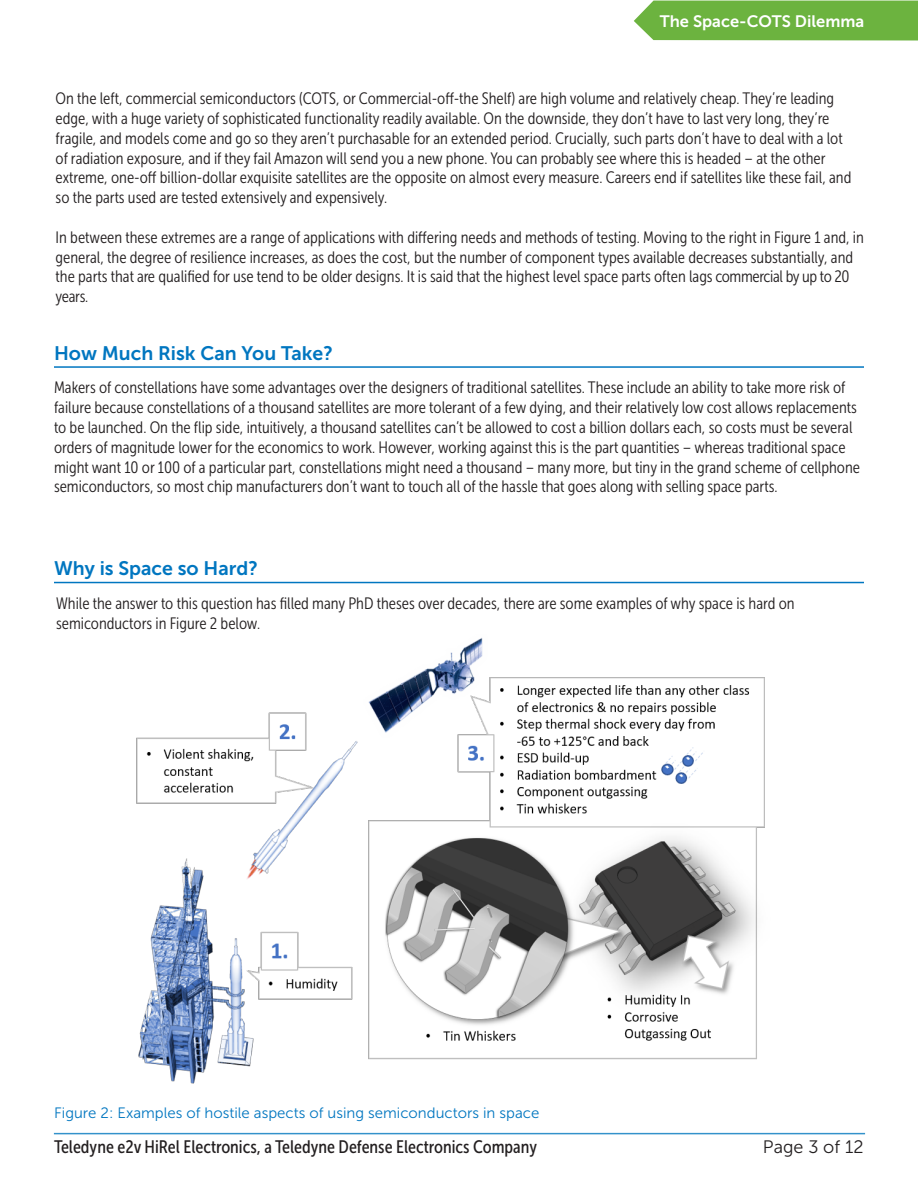
<style>
.page{position:relative;width:918px;height:1188px;background:#fff}
.page>*{position:absolute;margin:0;border:0;box-sizing:border-box;transform-origin:0 0}
.Section_Headings{font:19.5px "Museo Sans 700";color:#0076c0}
.t1{font:18px "Museo Sans Cond 500";color:#231f20}
.t2{font:18px "Museo Sans 300";color:#231f20}
.t3{font:16.5px/19.8px "Museo Sans Cond 300";color:#231f20}
.t4{font:16.5px "Museo Sans 700";color:#fff}
.t5{font:15px "Museo Sans 300";color:#0076c0}
</style>
<div class="page">
<hr style="left:54px;top:1133px;width:811px;height:1px;background:#0077bf">
<div style="left:634px;top:1px;width:284px;height:39px;background:#6cb33f"></div>
<hr style="left:54px;top:366px;width:810px;height:2px;background:#0076c0">
<hr style="left:54px;top:582px;width:810px;height:1px;background:#0076c0">
<img style="left:136px;top:638px;width:629px;height:446px">
<p class="t4" style="left:660px;top:12px;width:206px">The Space-COTS Dilemma</p>
<p class="t3" style="left:56px;top:89px;width:797px">On the left, commercial semiconductors (COTS, or Commercial-off-the Shelf) are high volume and relatively cheap. They’re leading edge, with a huge variety of sophisticated functionality readily available. On the downside, they don’t have to last very long, they’re fragile, and models come and go so they aren’t purchasable for an extended period. Crucially, such parts don’t have to deal with a lot of radiation exposure, and if they fail Amazon will send you a new phone. You can probably see where this is headed – at the other extreme, one-off billion-dollar exquisite satellites are the opposite on almost every measure. Careers end if satellites like these fail, and so the parts used are tested extensively and expensively.</p>
<p class="t3" style="left:56px;top:227px;width:810px">In between these extremes are a range of applications with differing needs and methods of testing. Moving to the right in Figure 1 and, in general, the degree of resilience increases, as does the cost, but the number of component types available decreases substantially, and the parts that are qualified for use tend to be older designs. It is said that the highest level space parts often lags commercial by up to 20 years.</p>
<p class="Section_Headings" style="left:54px;top:342px;width:280px">How Much Risk Can You Take?</p>
<p class="t3" style="left:54px;top:378px;width:808px">Makers of constellations have some advantages over the designers of traditional satellites. These include an ability to take more risk of failure because constellations of a thousand satellites are more tolerant of a few dying, and their relatively low cost allows replacements to be launched. On the flip side, intuitively, a thousand satellites can’t be allowed to cost a billion dollars each, so costs must be several orders of magnitude lower for the economics to work. However, working against this is the part quantities – whereas traditional space might want 10 or 100 of a particular part, constellations might need a thousand – many more, but tiny in the grand scheme of cellphone semiconductors, so most chip manufacturers don’t want to touch all of the hassle that goes along with selling space parts.</p>
<p class="Section_Headings" style="left:54px;top:557px;width:205px">Why is Space so Hard?</p>
<p class="t3" style="left:56px;top:593px;width:740px">While the answer to this question has filled many PhD theses over decades, there are some examples of why space is hard on semiconductors in Figure 2 below.</p>
<p class="t5" style="left:54px;top:1105px;width:487px">Figure 2: Examples of hostile aspects of using semiconductors in space</p>
<p class="t1" style="left:54px;top:1137px;width:485px">Teledyne e2v HiRel Electronics, a Teledyne Defense Electronics Company</p>
<p class="t2" style="left:763px;top:1137px;width:102px">Page 3 of 12</p>
</div>
